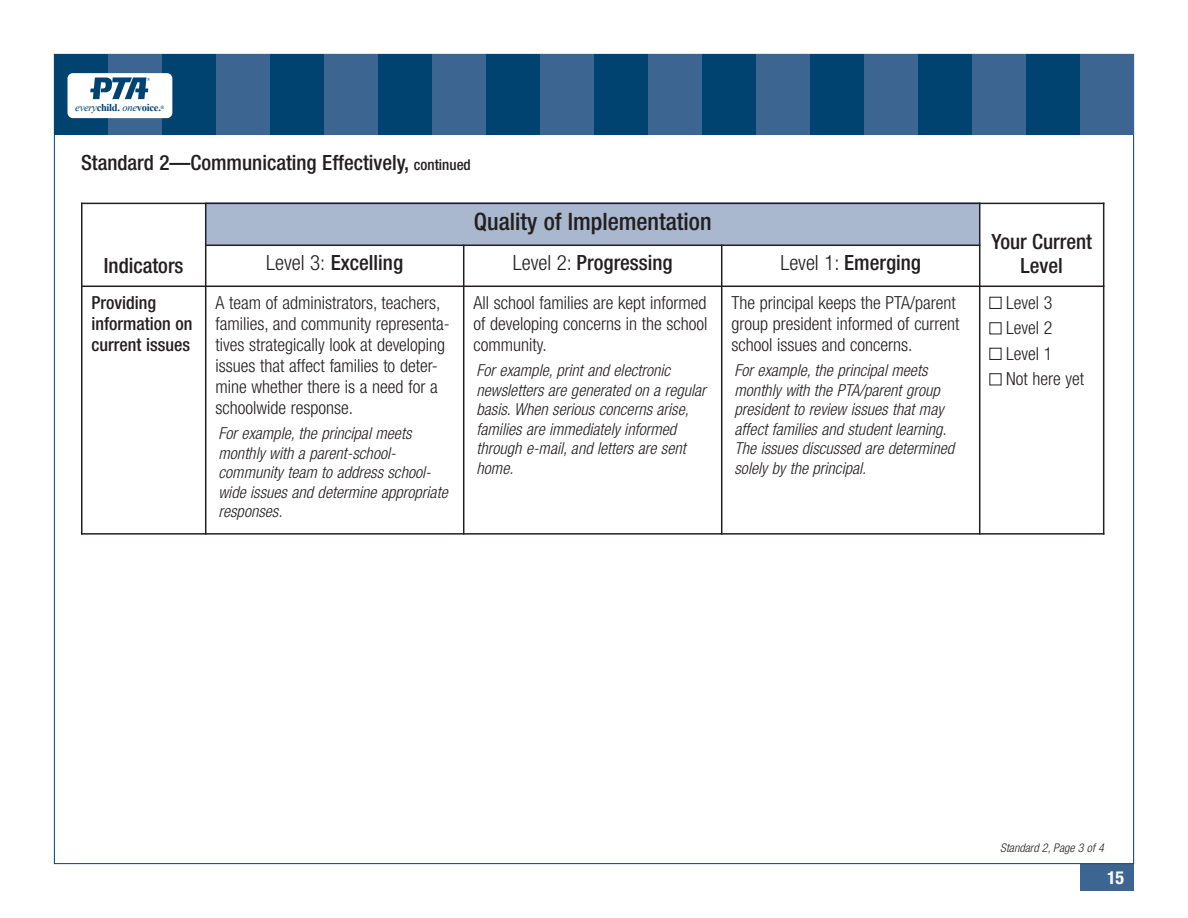
<style>
.page{position:relative;width:1188px;height:918px;background:#fff}
.page>*{position:absolute;margin:0;border:0;box-sizing:border-box;transform-origin:0 0}
.t1{font:500 condensed 24px "Helvetica Neue";color:#231f20}
.t2{font:500 condensed 21px "Helvetica Neue";color:#231f20}
.t3{font:300 condensed 18px/21px "Helvetica Neue";color:#231f20}
.t4{font:500 condensed 18px/21px "Helvetica Neue";color:#231f20}
.t5{font:700 condensed 18px "Helvetica Neue";color:#fff}
.t6{font:italic 300 condensed 16.5px/19.5px "Helvetica Neue";letter-spacing:.005em;color:#231f20}
.t7{font:italic 300 condensed 12px "Helvetica Neue";letter-spacing:.005em;color:#231f20}
.t8{font:700 10.5px "Times New Roman";letter-spacing:-.025em;color:#004270}
.t9{font:4.5px "Arial";color:#004270}
.s1{font-weight:400;font-style:italic}
.s2{font-size:15px}
.s3{font-weight:300}
</style>
<div class="page">
<div style="left:1080px;top:864px;width:54px;height:27px;background:#3c6691"></div>
<div style="left:54px;top:54px;width:1080px;height:81px;background:#004270"></div>
<div style="left:108px;top:54px;width:54px;height:81px;background:#3c6691"></div>
<div style="left:216px;top:54px;width:54px;height:81px;background:#3c6691"></div>
<div style="left:324px;top:54px;width:54px;height:81px;background:#3c6691"></div>
<div style="left:432px;top:54px;width:54px;height:81px;background:#3c6691"></div>
<div style="left:540px;top:54px;width:54px;height:81px;background:#3c6691"></div>
<div style="left:648px;top:54px;width:54px;height:81px;background:#3c6691"></div>
<div style="left:756px;top:54px;width:54px;height:81px;background:#3c6691"></div>
<div style="left:864px;top:54px;width:54px;height:81px;background:#3c6691"></div>
<div style="left:972px;top:54px;width:54px;height:81px;background:#3c6691"></div>
<div style="left:1080px;top:54px;width:54px;height:81px;background:#3c6691"></div>
<div style="left:206px;top:203px;width:774px;height:42px;background:#a9b7cf"></div>
<div style="left:989px;top:373px;width:12px;height:12px;border:1px solid #231f20"></div>
<div style="left:989px;top:348px;width:12px;height:12px;border:1px solid #231f20"></div>
<div style="left:989px;top:322px;width:12px;height:12px;border:1px solid #231f20"></div>
<div style="left:989px;top:297px;width:12px;height:12px;border:1px solid #231f20"></div>
<hr style="left:81px;top:203px;width:1px;height:332px;background:#231f20">
<hr style="left:205px;top:203px;width:1px;height:332px;background:#231f20">
<hr style="left:463px;top:245px;width:1px;height:290px;background:#231f20">
<hr style="left:721px;top:245px;width:1px;height:290px;background:#231f20">
<hr style="left:979px;top:203px;width:1px;height:332px;background:#231f20">
<hr style="left:1103px;top:203px;width:1px;height:332px;background:#231f20">
<hr style="left:81px;top:203px;width:1023px;height:1px;background:#231f20">
<hr style="left:205px;top:245px;width:775px;height:1px;background:#231f20">
<hr style="left:81px;top:286px;width:1023px;height:1px;background:#231f20">
<hr style="left:81px;top:533px;width:1023px;height:2px;background:#231f20">
<div style="left:68px;top:73px;width:104px;height:45px;background:#fff;border-radius:5px"></div>
<svg style="left:90px;top:77px;width:60px;height:22px"></svg>
<p class="t8" style="left:75px;top:102px;width:87px"><span class="s1">every</span>child. <span class="s1">one</span>voice.</p>
<p class="t9" style="left:161px;top:105px;width:5px">®</p>
<p class="t2" style="left:81px;top:155px;width:391px">Standard 2—Communicating Effectively, <span class="s2">continued</span></p>
<h1 class="t1" style="left:474px;top:213px;width:239px">Quality of Implementation</h1>
<p class="t2" style="left:991px;top:234px;width:102px">Your Current</p>
<p class="t2" style="left:104px;top:258px;width:81px">Indicators</p>
<p class="t2" style="left:266px;top:255px;width:138px"><span class="s3">Level 3:</span> Excelling</p>
<p class="t2" style="left:1021px;top:258px;width:44px">Level</p>
<p class="t2" style="left:513px;top:255px;width:161px"><span class="s3">Level 2:</span> Progressing</p>
<p class="t2" style="left:780px;top:255px;width:142px"><span class="s3">Level 1:</span> Emerging</p>
<p class="t4" style="left:92px;top:294px;width:103px">Providing information on current issues</p>
<p class="t3" style="left:215px;top:294px;width:236px">A team of administrators, teachers, families, and community representa&shy;tives strategically look at developing issues that affect families to deter&shy;mine whether there is a need for a schoolwide response.</p>
<p class="t6" style="left:218px;top:425px;width:231px">For example, the principal meets monthly with a parent-school&shy;community team to address school&shy;wide issues and determine appropriate responses.</p>
<p class="t3" style="left:473px;top:294px;width:235px;text-align:justify">All school families are kept informed of developing concerns in the school community.</p>
<p class="t6" style="left:476px;top:362px;width:231px">For example, print and electronic newsletters are generated on a regular basis. When serious concerns arise, families are immediately informed through e-mail, and letters are sent home.</p>
<p class="t3" style="left:731px;top:294px;width:230px">The principal keeps the PTA/parent group president informed of current school issues and concerns.</p>
<p class="t6" style="left:734px;top:362px;width:221px">For example, the principal meets monthly with the PTA/parent group president to review issues that may affect families and student learning.<br>The issues discussed are determined solely by the principal.</p>
<p class="t3" style="left:1006px;top:291px;width:80px;line-height:25.5px">Level 3<br>Level 2<br>Level 1<br>Not here yet</p>
<p class="t7" style="left:1000px;top:844px;width:105px">Standard 2, Page 3 of 4</p>
<p class="t5" style="left:1107px;top:871px;width:19px">15</p>
</div>
